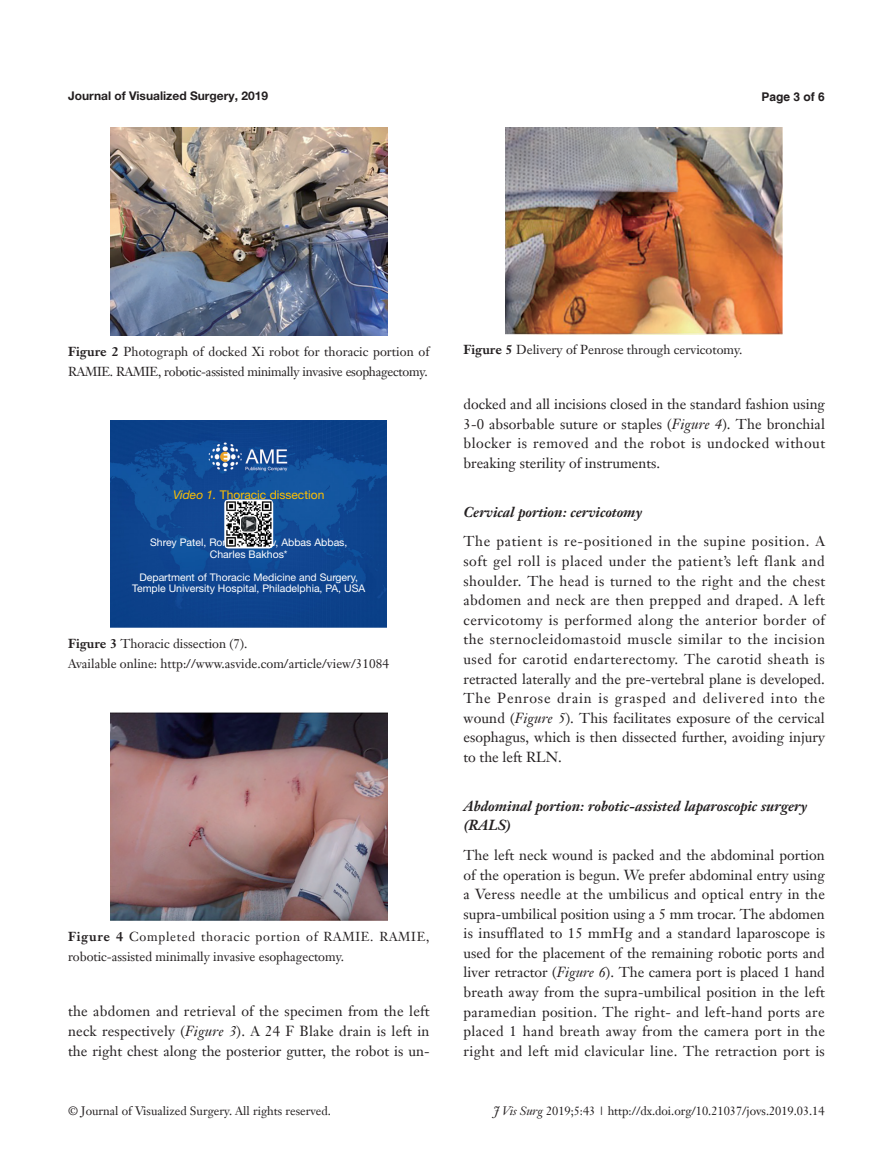
<style>
.page{position:relative;width:893px;height:1170px;background:#fff}
.page>*{position:absolute;margin:0;border:0;box-sizing:border-box;transform-origin:0 0}
.t1{font:14.25px/19.6px "Janson Text LT";letter-spacing:.005em;color:#231f20;text-align:justify}
.t2{font:italic 700 14.25px/19.6px "Janson Text LT";color:#231f20}
.t3{font:12.75px/19.5px "Janson Text LT";color:#231f20}
.t4{font:12.75px/19.5px "Janson Text LT";letter-spacing:-.02em;color:#231f20}
.t5{font:12px "Janson Text LT";color:#231f20}
.t6{font:700 12px "Helvetica Neue LT Pro";color:#231f20}
.t7{font:12px "Helvetica Neue LT Pro";color:#ffc000}
.t8{font:700 12px "Helvetica";color:#231f20}
.t9{font:11.55px "Times New Roman";color:#fff}
.t10{font:10.5px/11.7px "Helvetica Neue LT Pro";color:#fff;text-align:center}
.s1{font-weight:700}
.s2{font-style:italic}
</style>
<div class="page">
<img style="left:111px;top:128px;width:276px;height:207px">
<img style="left:111px;top:712px;width:276px;height:208px">
<img style="left:506px;top:128px;width:276px;height:206px">
<img style="left:111px;top:420px;width:276px;height:207px">
<svg style="left:224px;top:499px;width:49px;height:49px"></svg>
<img style="left:225px;top:500px;width:47px;height:47px">
<svg style="left:240px;top:516px;width:17px;height:16px"></svg>
<div style="left:240px;top:515px;width:17px;height:17px;border:1px solid #fff;border-radius:4px"></div>
<p class="t6" style="left:68px;top:88px;width:202px">Journal of Visualized Surgery, 2019</p>
<p class="t8" style="left:762px;top:89px;width:65px">Page 3 of 6</p>
<p class="t4" style="left:68px;top:342px;width:363px"><span class="s1">Figure 2</span> Photograph of docked Xi robot for thoracic portion of<br>RAMIE. RAMIE, robotic-assisted minimally invasive esophagectomy.</p>
<p class="t7" style="left:173px;top:487px;width:153px"><span class="s2">Video 1.</span> Thoracic dissection</p>
<p class="t10" style="left:150px;top:536px;width:199px">Shrey Patel, Roman Petrov, Abbas Abbas,<br>Charles Bakhos*</p>
<p class="t10" style="left:132px;top:571px;width:235px">Department of Thoracic Medicine and Surgery,<br>Temple University Hospital, Philadelphia, PA, USA</p>
<p class="t9" style="left:259px;top:518px;width:13px;rotate:90deg">▲</p>
<p class="t3" style="left:68px;top:634px;width:181px"><span class="s1">Figure 3</span> Thoracic dissection (7).</p>
<p class="t3" style="left:68px;top:653px;width:322px">Available online: http://www.asvide.com/article/view/31084</p>
<p class="t3" style="left:68px;top:927px;width:363px"><span class="s1">Figure 4</span> Completed thoracic portion of RAMIE. RAMIE, robotic-assisted minimally invasive esophagectomy.</p>
<p class="t1" style="left:68px;top:1000px;width:363px">the abdomen and retrieval of the specimen from the left neck respectively (<span class="s2">Figure 3</span>). A 24 F Blake drain is left in the right chest along the posterior gutter, the robot is un-</p>
<p class="t3" style="left:463px;top:340px;width:281px"><span class="s1">Figure 5</span> Delivery of Penrose through cervicotomy.</p>
<p class="t1" style="left:463px;top:394px;width:363px">docked and all incisions closed in the standard fashion using 3-0 absorbable suture or staples (<span class="s2">Figure 4</span>). The bronchial blocker is removed and the robot is undocked without breaking sterility of instruments.</p>
<p class="t2" style="left:463px;top:502px;width:180px">Cervical portion: cervicotomy</p>
<p class="t1" style="left:463px;top:531px;width:363px">The patient is re-positioned in the supine position. A soft gel roll is placed under the patient’s left flank and shoulder. The head is turned to the right and the chest abdomen and neck are then prepped and draped. A left cervicotomy is performed along the anterior border of the sternocleidomastoid muscle similar to the incision used for carotid endarterectomy. The carotid sheath is retracted laterally and the pre-vertebral plane is developed.<br>The Penrose drain is grasped and delivered into the wound (<span class="s2">Figure 5</span>). This facilitates exposure of the cervical esophagus, which is then dissected further, avoiding injury to the left RLN.</p>
<p class="t2" style="left:463px;top:796px;width:345px">Abdominal portion: robotic-assisted laparoscopic surgery (RALS)</p>
<p class="t1" style="left:463px;top:845px;width:363px">The left neck wound is packed and the abdominal portion of the operation is begun. We prefer abdominal entry using a Veress needle at the umbilicus and optical entry in the supra-umbilical position using a 5 mm trocar. The abdomen is insufflated to 15 mmHg and a standard laparoscope is used for the placement of the remaining robotic ports and liver retractor (<span class="s2">Figure 6</span>). The camera port is placed 1 hand breath away from the supra-umbilical position in the left paramedian position. The right- and left-hand ports are placed 1 hand breath away from the camera port in the right and left mid clavicular line. The retraction port is</p>
<p class="t5" style="left:68px;top:1103px;width:264px">© Journal of Visualized Surgery. All rights reserved.</p>
<p class="t5" style="left:493px;top:1103px;width:333px"><span class="s2">J Vis Surg</span> 2019;5:43 | http://dx.doi.org/10.21037/jovs.2019.03.14</p>
</div>
